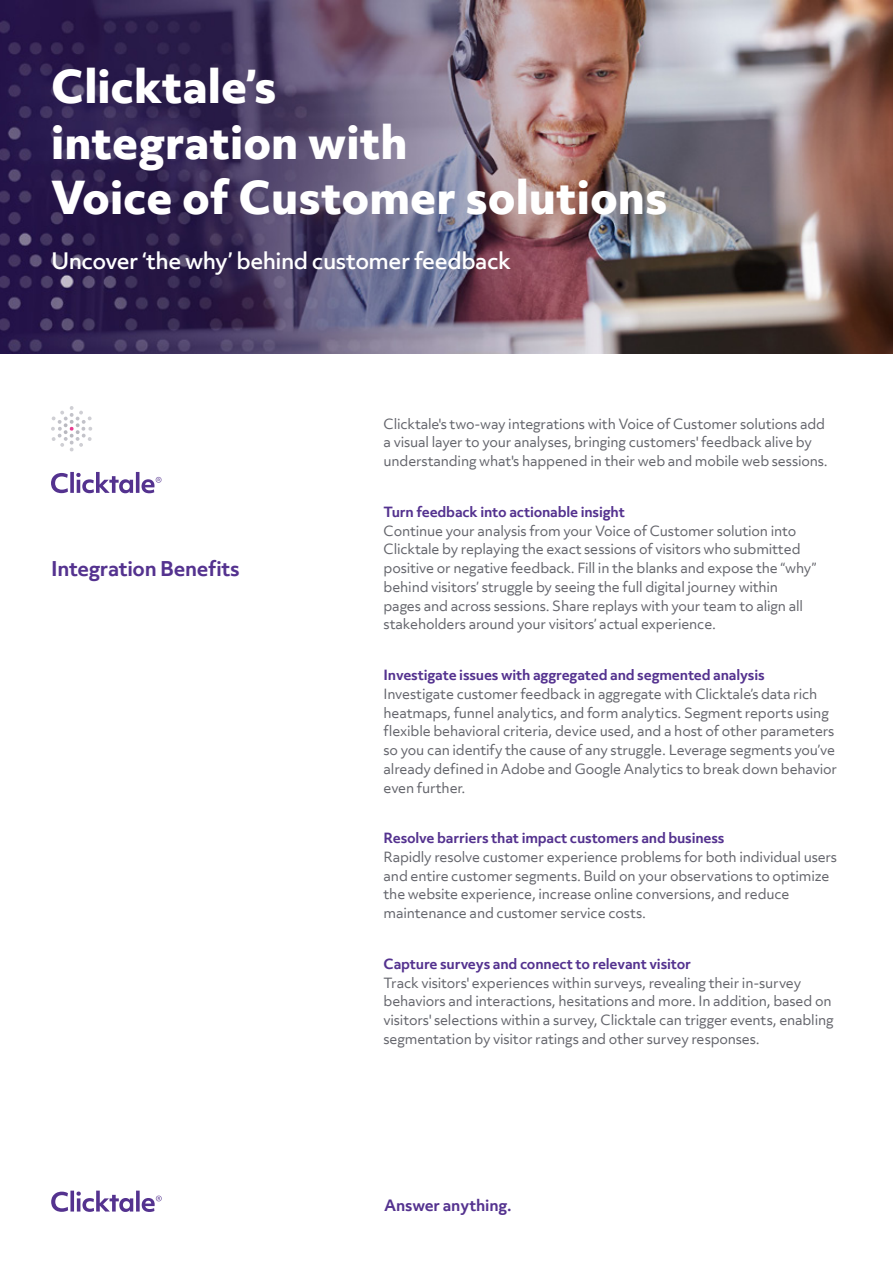
<style>
.page{position:relative;width:893px;height:1263px;background:#fff}
.page>*{position:absolute;margin:0;border:0;box-sizing:border-box;transform-origin:0 0}
.t1{font:800 43.5px/55.5px "Objektiv Mk 3";color:#fff}
.t2{font:500 21.75px "Objektiv Mk 3";letter-spacing:-.025em;color:#fff}
.t3{font:700 19.5px "Objektiv Mk 3";letter-spacing:-.02em;color:#54328f}
.t4{font:700 15px "Objektiv Mk 3";letter-spacing:-.015em;color:#54328f}
.t5{font:13.5px/18.8px "Objektiv Mk 3";letter-spacing:-.015em;color:#63646b}
.t6{font:700 13.5px "Objektiv Mk 3";letter-spacing:-.015em;color:#54328f}
</style>
<div class="page">
<svg style="left:51px;top:406px;width:41px;height:45px"></svg>
<svg style="left:51px;top:472px;width:111px;height:21px"></svg>
<img style="left:0;top:0;width:893px;height:353px">
<svg style="left:51px;top:1190px;width:111px;height:22px"></svg>
<h1 class="t1" style="left:51px;top:58px;width:618px">Clicktale’s<br>integration with<br>Voice of Customer solutions</h1>
<h2 class="t2" style="left:51px;top:245px;width:461px">Uncover ‘the why’ behind customer feedback</h2>
<h3 class="t3" style="left:51px;top:554px;width:190px">Integration Benefits</h3>
<p class="t5" style="left:384px;top:414px;width:446px">Clicktale's two-way integrations with Voice of Customer solutions add a visual layer to your analyses, bringing customers' feedback alive by understanding what's happened in their web and mobile web sessions.</p>
<p class="t6" style="left:384px;top:502px;width:243px">Turn feedback into actionable insight</p>
<p class="t5" style="left:384px;top:521px;width:434px">Continue your analysis from your Voice of Customer solution into Clicktale by replaying the exact sessions of visitors who submitted positive or negative feedback. Fill in the blanks and expose the “why” behind visitors’ struggle by seeing the full digital journey within pages and across sessions. Share replays with your team to align all stakeholders around your visitors’ actual experience.</p>
<p class="t6" style="left:384px;top:665px;width:383px">Investigate issues with aggregated and segmented analysis</p>
<p class="t5" style="left:384px;top:684px;width:455px">Investigate customer feedback in aggregate with Clicktale’s data rich heatmaps, funnel analytics, and form analytics. Segment reports using flexible behavioral criteria, device used, and a host of other parameters so you can identify the cause of any struggle. Leverage segments you’ve already defined in Adobe and Google Analytics to break down behavior even further.</p>
<p class="t6" style="left:384px;top:828px;width:342px">Resolve barriers that impact customers and business</p>
<p class="t5" style="left:384px;top:847px;width:455px">Rapidly resolve customer experience problems for both individual users and entire customer segments. Build on your observations to optimize the website experience, increase online conversions, and reduce maintenance and customer service costs.</p>
<p class="t6" style="left:384px;top:954px;width:309px">Capture surveys and connect to relevant visitor</p>
<p class="t5" style="left:384px;top:973px;width:452px">Track visitors' experiences within surveys, revealing their in-survey behaviors and interactions, hesitations and more. In addition, based on visitors' selections within a survey, Clicktale can trigger events, enabling segmentation by visitor ratings and other survey responses.</p>
<p class="t4" style="left:384px;top:1195px;width:129px">Answer anything.</p>
</div>
